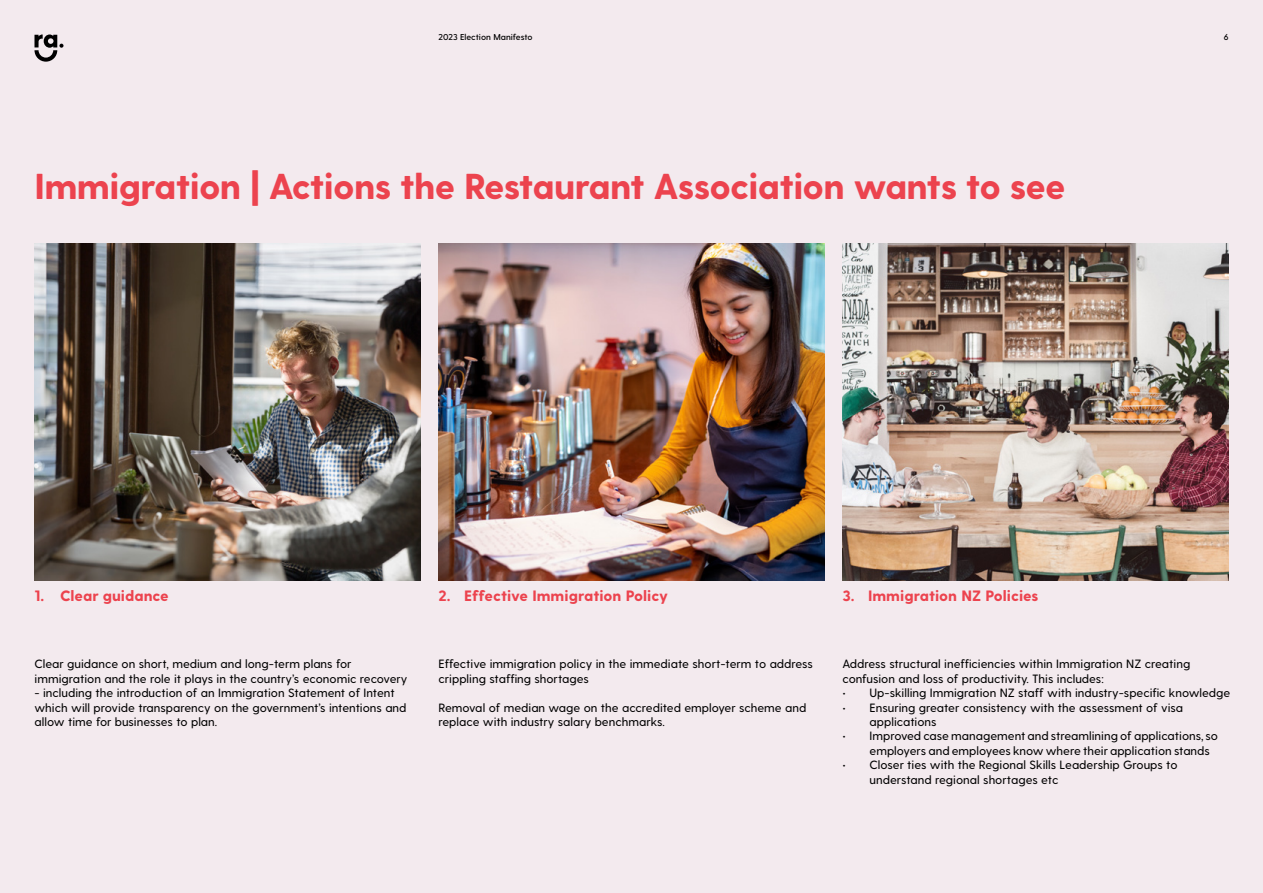
<style>
.page{position:relative;width:1263px;height:893px;background:#f3eaee}
.page>*{position:absolute;margin:0;border:0;box-sizing:border-box;transform-origin:0 0}
.t1{font:800 36px "Greycliff CF";letter-spacing:-.02em;color:#ec434e}
.t2{font:800 15px "Greycliff CF";color:#ec434e}
.t3{font:500 12px/14.4px "Greycliff CF";color:#000}
.t4{font:600 8.55px "Greycliff CF";color:#000}
</style>
<div class="page">
<img style="left:34px;top:243px;width:386px;height:337px">
<img style="left:438px;top:243px;width:386px;height:337px">
<img style="left:842px;top:243px;width:386px;height:337px">
<svg style="left:35px;top:35px;width:29px;height:27px"></svg>
<p class="t4" style="left:438px;top:32px;width:96px">2023 Election Manifesto</p>
<p class="t4" style="left:1224px;top:32px;width:6px">6</p>
<p class="t1" style="left:34px;top:164px;width:1033px">Immigration | Actions the Restaurant Association wants to see</p>
<p class="t2" style="left:34px;top:587px;width:136px">1. Clear guidance</p>
<p class="t2" style="left:438px;top:587px;width:231px">2. Effective Immigration Policy</p>
<p class="t2" style="left:842px;top:587px;width:198px">3. Immigration NZ Policies</p>
<p class="t3" style="left:34px;top:657px;width:374px">Clear guidance on short, medium and long-term plans for immigration and the role it plays in the country’s economic recovery</p>
<p class="t3" style="left:34px;top:686px;width:374px">- including the introduction of an Immigration Statement of Intent which will provide transparency on the government’s intentions and allow time for businesses to plan.</p>
<p class="t3" style="left:438px;top:657px;width:376px">Effective immigration policy in the immediate short-term to address crippling staffing shortages</p>
<p class="t3" style="left:438px;top:701px;width:369px">Removal of median wage on the accredited employer scheme and replace with industry salary benchmarks.</p>
<p class="t3" style="left:842px;top:657px;width:349px">Address structural inefficiencies within Immigration NZ creating confusion and loss of productivity. This includes:</p>
<p class="t3" style="left:842px;top:686px;width:389px">• Up-skilling Immigration NZ staff with industry-specific knowledge</p>
<p class="t3" style="left:869px;top:701px;width:315px;text-indent:-27px">• Ensuring greater consistency with the assessment of visa applications</p>
<p class="t3" style="left:869px;top:729px;width:350px;text-indent:-27px">• Improved case management and streamlining of applications, so employers and employees know where their application stands</p>
<p class="t3" style="left:869px;top:758px;width:310px;text-indent:-27px">• Closer ties with the Regional Skills Leadership Groups to understand regional shortages etc</p>
</div>
